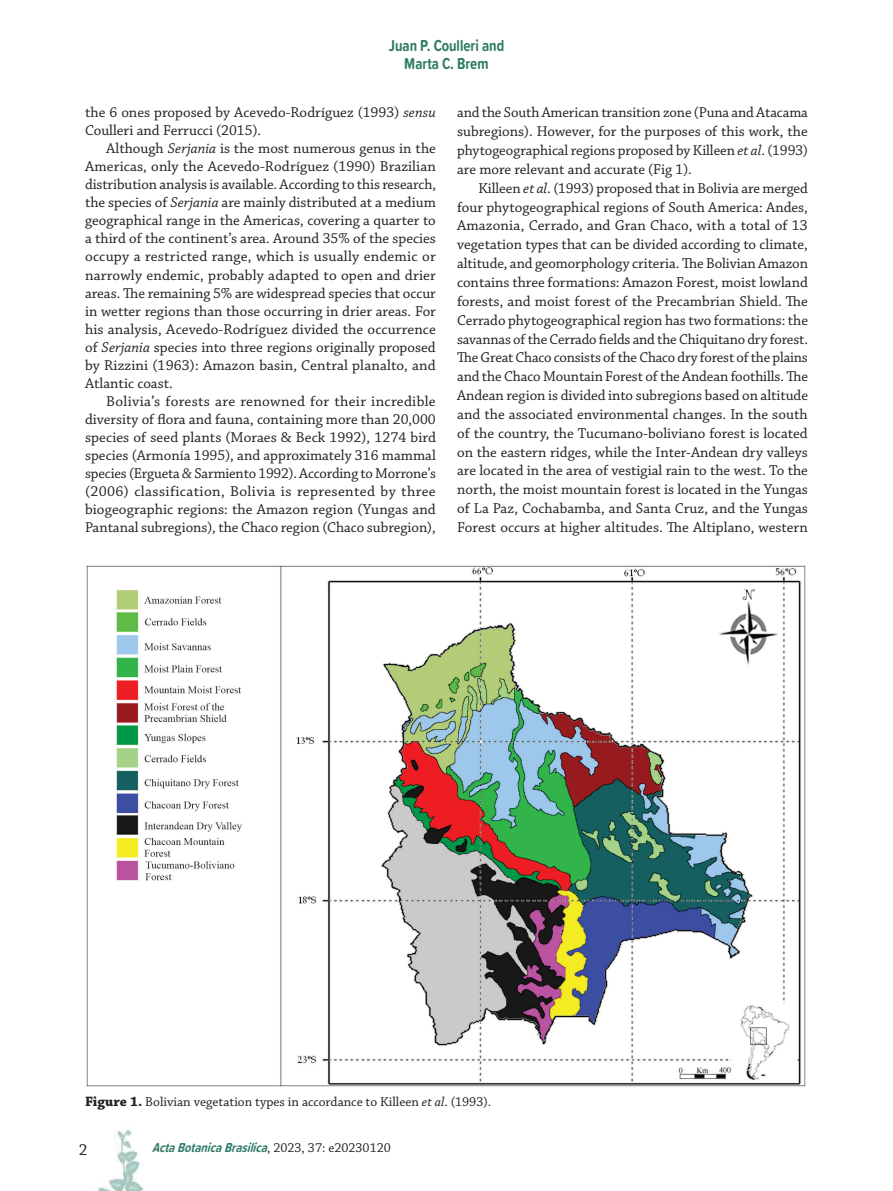
<style>
.page{position:relative;width:893px;height:1191px;background:#fff}
.page>*{position:absolute;margin:0;border:0;box-sizing:border-box;transform-origin:0 0}
.t1{font:700 16.5px/18px "Proxima Soft Cond";color:#2f7b67;text-align:center;scale:.91 1}
.t2{font:16.5px "Chaparral Pro";color:#231f20}
.t3{font:15px/18px "Chaparral Pro";color:#231f20;text-align:justify}
.t4{font:13.5px "Chaparral Pro";color:#231f20}
.t5{font:italic 700 13.5px "Proxima Soft Cond";color:#2f7b67;scale:.95 1}
.s1{font-style:italic}
.s2{font-weight:700;font-size:14.25px}
.s3{font-family:"Chaparral Pro";font-weight:400;font-style:normal;color:#231f20}
</style>
<div class="page">
<img style="left:98px;top:1130px;width:45px;height:61px">
<img style="left:86px;top:566px;width:720px;height:521px">
<p class="t1" style="left:389px;top:36px;width:128px">Juan P. Coulleri and<br>Marta C. Brem</p>
<p class="t3" style="left:85px;top:104px;width:352px">the 6 ones proposed by Acevedo-Rodríguez (1993) <span class="s1">sensu<br></span>Coulleri and Ferrucci (2015).</p>
<p class="t3" style="left:85px;top:140px;width:352px;text-indent:21px">Although <span class="s1">Serjania</span> is the most numerous genus in the Americas, only the Acevedo-Rodríguez (1990) Brazilian distribution analysis is available. According to this research, the species of <span class="s1">Serjania</span> are mainly distributed at a medium geographical range in the Americas, covering a quarter to a third of the continent’s area. Around 35% of the species occupy a restricted range, which is usually endemic or narrowly endemic, probably adapted to open and drier areas. The remaining 5% are widespread species that occur in wetter regions than those occurring in drier areas. For his analysis, Acevedo-Rodríguez divided the occurrence of <span class="s1">Serjania</span> species into three regions originally proposed by Rizzini (1963): Amazon basin, Central planalto, and Atlantic coast.</p>
<p class="t3" style="left:85px;top:392px;width:352px;text-indent:21px">Bolivia’s forests are renowned for their incredible diversity of flora and fauna, containing more than 20,000 species of seed plants (Moraes &amp; Beck 1992), 1274 bird species (Armonía 1995), and approximately 316 mammal species (Ergueta <span class="s1">&amp;</span> Sarmiento 1992). According to Morrone’s (2006) classification, Bolivia is represented by three biogeographic regions: the Amazon region (Yungas and Pantanal subregions), the Chaco region (Chaco subregion),</p>
<p class="t3" style="left:457px;top:104px;width:352px;line-height:18.9px">and the South American transition zone (Puna and Atacama subregions). However, for the purposes of this work, the phytogeographical regions proposed by Killeen <span class="s1">et al</span>. (1993) are more relevant and accurate (Fig 1).</p>
<p class="t3" style="left:457px;top:179px;width:352px;line-height:18.9px;text-indent:21px">Killeen <span class="s1">et al</span>. (1993) proposed that in Bolivia are merged four phytogeographical regions of South America: Andes, Amazonia, Cerrado, and Gran Chaco, with a total of 13 vegetation types that can be divided according to climate, altitude, and geomorphology criteria. The Bolivian Amazon contains three formations: Amazon Forest, moist lowland forests, and moist forest of the Precambrian Shield. The Cerrado phytogeographical region has two formations: the savannas of the Cerrado fields and the Chiquitano dry forest.<br>The Great Chaco consists of the Chaco dry forest of the plains and the Chaco Mountain Forest of the Andean foothills. The Andean region is divided into subregions based on altitude and the associated environmental changes. In the south of the country, the Tucumano-boliviano forest is located on the eastern ridges, while the Inter-Andean dry valleys are located in the area of vestigial rain to the west. To the north, the moist mountain forest is located in the Yungas of La Paz, Cochabamba, and Santa Cruz, and the Yungas Forest occurs at higher altitudes. The Altiplano, western</p>
<p class="t4" style="left:85px;top:1094px;width:408px"><span class="s2">Figure 1.</span> Bolivian vegetation types in accordance to Killeen <span class="s1">et al</span>. (1993).</p>
<p class="t2" style="left:79px;top:1141px;width:10px">2</p>
<p class="t5" style="left:152px;top:1137px;width:253px">ActaBotanicaBrasilica<span class="s3">, 2 0 2 3 , 3 7 : e 2 0 2 3 0 1 2 0</span></p>
</div>
